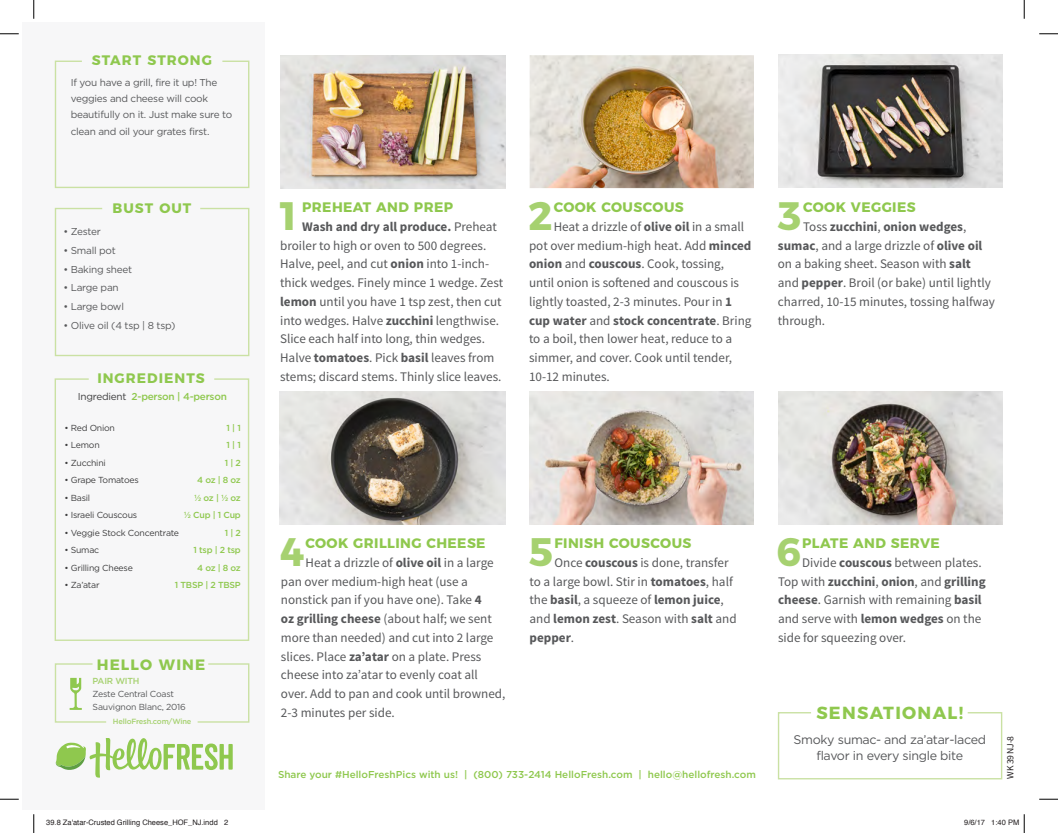
<style>
.page{position:relative;width:1058px;height:833px;background:#fff}
.page>*{position:absolute;margin:0;border:0;box-sizing:border-box;transform-origin:0 0}
.t1{font:700 39.62px "Montserrat";color:#a6d170}
.t2{font:700 17.5px "Montserrat";letter-spacing:.075em;color:#8fc84e}
.t3{font:700 15px "Montserrat";letter-spacing:.075em;color:#8fc84e}
.t4{font:700 13.75px "Montserrat";letter-spacing:.03em;color:#8fc84e}
.t5{font:700 13.75px "Montserrat";letter-spacing:.075em;color:#8fc84e}
.t6{font:13.12px/18.8px "Source Sans Pro";color:#57585a}
.t7{font:12.5px/16.8px "Gotham";letter-spacing:-.025em;color:#57585a;text-align:center}
.t8{font:10px/16.2px "Gotham";letter-spacing:-.025em;color:#57585a}
.t9{font:500 10px "Gotham";color:#8fc84e}
.t10{font:500 10px "Gotham";letter-spacing:-.025em;color:#8fc84e}
.t11{font:9.62px "Source Sans Pro";color:#231f20}
.t12{font:8.75px "Gotham";letter-spacing:-.025em;color:#3e3e3f}
.t13{font:500 8.75px/17.5px "Gotham";letter-spacing:-.025em;color:#8fc84e;text-align:right}
.t14{font:8.75px/12.5px "Gotham";letter-spacing:-.025em;color:#57585a}
.t15{font:500 8.75px "Gotham";letter-spacing:-.025em;color:#a6d170}
.t16{font:7.5px "Helvetica";color:#231f20}
.t17{font:500 7.5px "Gotham";letter-spacing:-.025em;color:#a6d170}
.s1{font-weight:400;color:#3e3e3f}
.s2{font-weight:700}
</style>
<div class="page">
<div style="left:23px;top:23px;width:242px;height:787px;background:#f7f7f8"></div>
<img style="left:281px;top:55px;width:224px;height:133px">
<img style="left:529px;top:55px;width:225px;height:133px">
<img style="left:529px;top:391px;width:224px;height:133px">
<img style="left:280px;top:391px;width:225px;height:133px">
<img style="left:778px;top:55px;width:224px;height:132px">
<img style="left:778px;top:391px;width:224px;height:133px">
<svg style="left:54px;top:207px;width:196px;height:150px"></svg>
<svg style="left:54px;top:378px;width:196px;height:263px"></svg>
<svg style="left:54px;top:60px;width:196px;height:128px"></svg>
<svg style="left:54px;top:663px;width:53px;height:60px"></svg>
<svg style="left:197px;top:663px;width:53px;height:60px"></svg>
<svg style="left:56px;top:738px;width:177px;height:39px"></svg>
<svg style="left:777px;top:712px;width:226px;height:68px"></svg>
<svg style="left:0;top:33px;width:19px;height:2px"></svg>
<svg style="left:1039px;top:33px;width:19px;height:2px"></svg>
<svg style="left:0;top:798px;width:19px;height:2px"></svg>
<svg style="left:1039px;top:798px;width:19px;height:2px"></svg>
<svg style="left:33px;top:0;width:2px;height:19px"></svg>
<svg style="left:33px;top:814px;width:2px;height:19px"></svg>
<svg style="left:1023px;top:0;width:2px;height:19px"></svg>
<svg style="left:1023px;top:814px;width:2px;height:19px"></svg>
<p class="t5" style="left:92px;top:49px;width:122px">START STRONG</p>
<p class="t8" style="left:71px;top:74px;width:163px">If you have a grill, fire it up! The veggies and cheese will cook beautifully on it. Just make sure to clean and oil your grates first.</p>
<p class="t4" style="left:112px;top:196px;width:80px">BUST OUT</p>
<p class="t8" style="left:63px;top:223px;width:39px">• Zester</p>
<p class="t8" style="left:63px;top:242px;width:54px">• Small pot</p>
<p class="t8" style="left:63px;top:261px;width:70px">• Baking sheet</p>
<p class="t8" style="left:63px;top:279px;width:57px">• Large pan</p>
<p class="t8" style="left:63px;top:298px;width:62px">• Large bowl</p>
<p class="t8" style="left:63px;top:317px;width:113px">• Olive oil (4 tsp | 8 tsp)</p>
<p class="t5" style="left:97px;top:366px;width:109px">INGREDIENTS</p>
<p class="t10" style="left:78px;top:390px;width:151px"><span class="s1">Ingredient</span> 2-person | 4-person</p>
<p class="t13" style="left:175px;top:419px;width:67px">1 | 1<br>1 | 1<br>1 | 2<br>4 oz | 8 oz<br>½ oz | ½ oz<br>½ Cup | 1 Cup<br>1 | 2<br>1 tsp | 2 tsp<br>4 oz | 8 oz<br>1 TBSP | 2 TBSP</p>
<p class="t12" style="left:64px;top:422px;width:52px">• Red Onion</p>
<p class="t12" style="left:64px;top:439px;width:37px">• Lemon</p>
<p class="t12" style="left:64px;top:457px;width:43px">• Zucchini</p>
<p class="t12" style="left:64px;top:474px;width:76px">• Grape Tomatoes</p>
<p class="t12" style="left:64px;top:492px;width:27px">• Basil</p>
<p class="t12" style="left:64px;top:509px;width:74px">• Israeli Couscous</p>
<p class="t12" style="left:64px;top:527px;width:116px">• Veggie Stock Concentrate</p>
<p class="t12" style="left:64px;top:544px;width:36px">• Sumac</p>
<p class="t12" style="left:64px;top:562px;width:70px">• Grilling Cheese</p>
<p class="t12" style="left:64px;top:579px;width:37px">• Za’atar</p>
<p class="t3" style="left:97px;top:652px;width:110px">HELLO WINE</p>
<p class="t15" style="left:93px;top:675px;width:48px">PAIR WITH</p>
<p class="t17" style="left:113px;top:716px;width:80px">HelloFresh.com/Wine</p>
<p class="t14" style="left:93px;top:687px;width:95px">Zeste Central Coast<br>Sauvignon Blanc, 2016</p>
<h1 class="t1" style="left:276px;top:183px;width:26px">1</h1>
<p class="t4" style="left:302px;top:196px;width:152px">PREHEAT AND PREP</p>
<p class="t6" style="left:280px;top:217px;width:225px;text-indent:22px"><span class="s2">Wash and dry all produce.</span> Preheat broiler to high or oven to 500 degrees.<br>Halve, peel, and cut <span class="s2">onion</span> into 1-inch&shy;thick wedges. Finely mince 1 wedge. Zest <span class="s2">lemon</span> until you have 1 tsp zest, then cut into wedges. Halve <span class="s2">zucchini</span> lengthwise.<br>Slice each half into long, thin wedges.<br>Halve <span class="s2">tomatoes</span>. Pick <span class="s2">basil</span> leaves from stems; discard stems. Thinly slice leaves.</p>
<h1 class="t1" style="left:528px;top:183px;width:26px">2</h1>
<p class="t4" style="left:553px;top:196px;width:132px">COOK COUSCOUS</p>
<p class="t6" style="left:529px;top:217px;width:224px;text-indent:25px">Heat a drizzle of <span class="s2">olive oil</span> in a small pot over medium-high heat. Add <span class="s2">minced onion</span> and <span class="s2">couscous</span>. Cook, tossing, until onion is softened and couscous is lightly toasted, 2-3 minutes. Pour in <span class="s2">1 cup water</span> and <span class="s2">stock concentrate</span>. Bring to a boil, then lower heat, reduce to a simmer, and cover. Cook until tender, 10-12 minutes.</p>
<h1 class="t1" style="left:777px;top:183px;width:24px">3</h1>
<p class="t4" style="left:803px;top:196px;width:114px">COOK VEGGIES</p>
<p class="t6" style="left:778px;top:217px;width:219px;text-indent:25px">Toss <span class="s2">zucchini</span>, <span class="s2">onion wedges</span>, <span class="s2">sumac</span>, and a large drizzle of <span class="s2">olive oil </span>on a baking sheet. Season with <span class="s2">salt </span>and <span class="s2">pepper</span>. Broil (or bake) until lightly charred, 10-15 minutes, tossing halfway through.</p>
<h1 class="t1" style="left:280px;top:519px;width:26px">4</h1>
<p class="t4" style="left:305px;top:532px;width:182px">COOK GRILLING CHEESE</p>
<p class="t6" style="left:281px;top:553px;width:226px;text-indent:25px">Heat a drizzle of <span class="s2">olive oil</span> in a large pan over medium-high heat (use a nonstick pan if you have one). Take <span class="s2">4<br>oz grilling cheese</span> (about half; we sent more than needed) and cut into 2 large slices. Place <span class="s2">za’atar</span> on a plate. Press cheese into za’atar to evenly coat all over. Add to pan and cook until browned, 2-3 minutes per side.</p>
<h1 class="t1" style="left:529px;top:519px;width:26px">5</h1>
<p class="t4" style="left:554px;top:532px;width:138px">FINISH COUSCOUS</p>
<p class="t6" style="left:529px;top:553px;width:209px;text-indent:25px">Once <span class="s2">couscous</span> is done, transfer to a large bowl. Stir in <span class="s2">tomatoes</span>, half the <span class="s2">basil</span>, a squeeze of <span class="s2">lemon juice</span>, and <span class="s2">lemon zest</span>. Season with <span class="s2">salt</span> and <span class="s2">pepper</span>.</p>
<h1 class="t1" style="left:776px;top:519px;width:26px">6</h1>
<p class="t4" style="left:802px;top:532px;width:139px">PLATE AND SERVE</p>
<p class="t6" style="left:778px;top:553px;width:209px;text-indent:24px">Divide <span class="s2">couscous</span> between plates.<br>Top with <span class="s2">zucchini</span>, <span class="s2">onion</span>, and <span class="s2">grilling cheese</span>. Garnish with remaining <span class="s2">basil </span>and serve with <span class="s2">lemon wedges</span> on the side for squeezing over.</p>
<h2 class="t2" style="left:816px;top:698px;width:148px">SENSATIONAL!</h2>
<p class="t9" style="left:278px;top:767px;width:479px">Share your #HelloFreshPics with us! | (800) 733-2414 HelloFresh.com | hello@hellofresh.com</p>
<p class="t7" style="left:793px;top:730px;width:194px">Smoky sumac- and za’atar-laced flavor in every single bite</p>
<p class="t11" style="left:1004px;top:778px;width:44px;rotate:-90deg">WK 39 NJ-8</p>
<p class="t16" style="left:46px;top:817px;width:183px">39.8 Za'atar-Crusted Grilling Cheese_HOF_NJ.indd 2</p>
<p class="t16" style="left:964px;top:817px;width:57px">9/6/17 1:40 PM</p>
</div>
